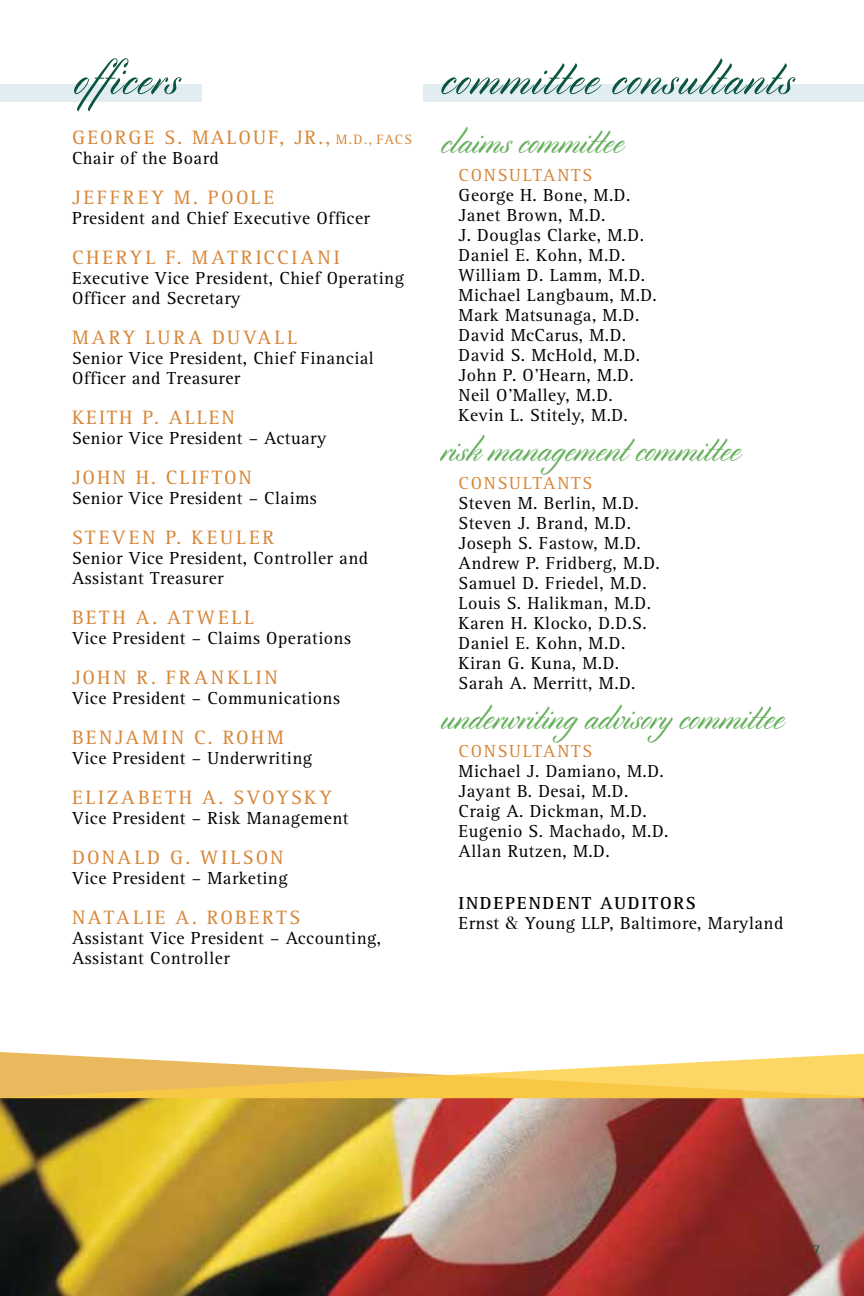
<style>
.page{position:relative;width:864px;height:1296px;background:#fff}
.page>*{position:absolute;margin:0;border:0;box-sizing:border-box;transform-origin:0 0}
.t1{font:60px "Cylburn";letter-spacing:.03em;color:#095540}
.t2{font:44px "Cylburn";color:#66b05d}
.t3{font:20px "Rotis Serif Std";letter-spacing:.13em;color:#d78637}
.t4{font:20px "Rotis Serif Std";letter-spacing:.1em;color:#d78637}
.t5{font:20px "Rotis Serif Std";letter-spacing:.15em;color:#d78637}
.t6{font:20px "Rotis Serif Std";letter-spacing:.155em;color:#d78637}
.t7{font:18px/20px "Rotis Serif Std";letter-spacing:.025em;color:#000}
.t8{font:18px "Rotis Serif Std";letter-spacing:.1em;color:#d78637}
.t9{font:14px "Rotis Serif Std";color:#095540}
.s1{font-size:14px}
.s2{font-weight:700}
.s3{font-family:"Bodoni Svty Two OSITCTT"}
</style>
<div class="page">
<img style="left:0;top:1098px;width:864px;height:198px">
<div style="left:424px;top:84px;width:440px;height:18px;background:#e2edf1"></div>
<div style="left:0;top:84px;width:202px;height:18px;background:#e2edf1"></div>
<svg style="left:0;top:1052px;width:864px;height:46px"></svg>
<h1 class="t1" style="left:73px;top:45px;width:107px">officers</h1>
<h1 class="t1" style="left:440px;top:45px;width:353px">committee consultants</h1>
<p class="t4" style="left:72px;top:126px;width:341px">GEORGE S. MALOUF, JR., <span class="s1">M.D., FACS</span></p>
<p class="t7" style="left:72px;top:148px;width:148px">Chair of the Board</p>
<p class="t3" style="left:72px;top:186px;width:204px">JEFFREY M. POOLE</p>
<p class="t7" style="left:72px;top:208px;width:299px">President and Chief Executive Officer</p>
<p class="t5" style="left:72px;top:246px;width:269px">CHERYL F. MATRICCIANI</p>
<p class="t7" style="left:72px;top:268px;width:334px">Executive Vice President, Chief Operating<br>Officer and Secretary</p>
<p class="t6" style="left:72px;top:326px;width:227px">MARY LURA DUVALL</p>
<p class="t7" style="left:72px;top:348px;width:303px">Senior Vice President, Chief Financial<br>Officer and Treasurer</p>
<p class="t4" style="left:72px;top:406px;width:164px">KEITH P. ALLEN</p>
<p class="t7" style="left:72px;top:428px;width:256px">Senior Vice President – Actuary</p>
<p class="t4" style="left:72px;top:466px;width:181px">JOHN H. CLIFTON</p>
<p class="t7" style="left:72px;top:488px;width:246px">Senior Vice President – Claims</p>
<p class="t3" style="left:72px;top:526px;width:204px">STEVEN P. KEULER</p>
<p class="t7" style="left:72px;top:548px;width:298px">Senior Vice President, Controller and<br>Assistant Treasurer</p>
<p class="t3" style="left:72px;top:606px;width:184px">BETH A. ATWELL</p>
<p class="t7" style="left:72px;top:628px;width:281px">Vice President – Claims Operations</p>
<p class="t3" style="left:72px;top:666px;width:207px">JOHN R. FRANKLIN</p>
<p class="t7" style="left:72px;top:688px;width:270px">Vice President – Communications</p>
<p class="t3" style="left:72px;top:726px;width:213px">BENJAMIN C. ROHM</p>
<p class="t7" style="left:72px;top:748px;width:242px">Vice President – Underwriting</p>
<p class="t3" style="left:72px;top:786px;width:262px">ELIZABETH A. SVOYSKY</p>
<p class="t7" style="left:72px;top:808px;width:278px">Vice President – Risk Management</p>
<p class="t3" style="left:72px;top:846px;width:213px">DONALD G. WILSON</p>
<p class="t7" style="left:72px;top:868px;width:217px">Vice President – Marketing</p>
<p class="t3" style="left:72px;top:906px;width:230px">NATALIE A. ROBERTS</p>
<p class="t7" style="left:72px;top:928px;width:311px">Assistant Vice President – Accounting,<br>Assistant Controller</p>
<h2 class="t2" style="left:441px;top:117px;width:183px">claims committee</h2>
<p class="t8" style="left:459px;top:165px;width:135px">CONSULTANTS</p>
<p class="t7" style="left:459px;top:186px;width:200px">George H. Bone, M.D.<br>Janet Brown, M.D.<br>J. Douglas Clarke, M.D.<br>Daniel E. Kohn, M.D.<br>William D. Lamm, M.D.<br>Michael Langbaum, M.D.<br>Mark Matsunaga, M.D.<br>David McCarus, M.D.<br>David S. McHold, M.D.<br>John P. O’Hearn, M.D.<br>Neil O’Malley, M.D.<br>Kevin L. Stitely, M.D.</p>
<h2 class="t2" style="left:441px;top:425px;width:300px">risk management committee</h2>
<p class="t8" style="left:459px;top:473px;width:135px">CONSULTANTS</p>
<p class="t7" style="left:459px;top:494px;width:203px">Steven M. Berlin, M.D.<br>Steven J. Brand, M.D.<br>Joseph S. Fastow, M.D.<br>Andrew P. Fridberg, M.D.<br>Samuel D. Friedel, M.D.<br>Louis S. Halikman, M.D.<br>Karen H. Klocko, D.D.S.<br>Daniel E. Kohn, M.D.<br>Kiran G. Kuna, M.D.<br>Sarah A. Merritt, M.D.</p>
<h2 class="t2" style="left:441px;top:693px;width:344px">underwriting advisory committee</h2>
<p class="t8" style="left:459px;top:741px;width:135px">CONSULTANTS</p>
<p class="t7" style="left:459px;top:762px;width:211px">Michael J. Damiano, M.D.<br>Jayant B. Desai, M.D.<br>Craig A. Dickman, M.D.<br>Eugenio S. Machado, M.D.<br>Allan Rutzen, M.D.</p>
<p class="t7" style="left:459px;top:894px;width:326px"><span class="s2">INDEPENDENT AUDITORS<br></span>Ernst <span class="s3">&amp;</span> Young LLP, Baltimore, Maryland</p>
<p class="t9" style="left:813px;top:1242px;width:9px">7</p>
</div>
